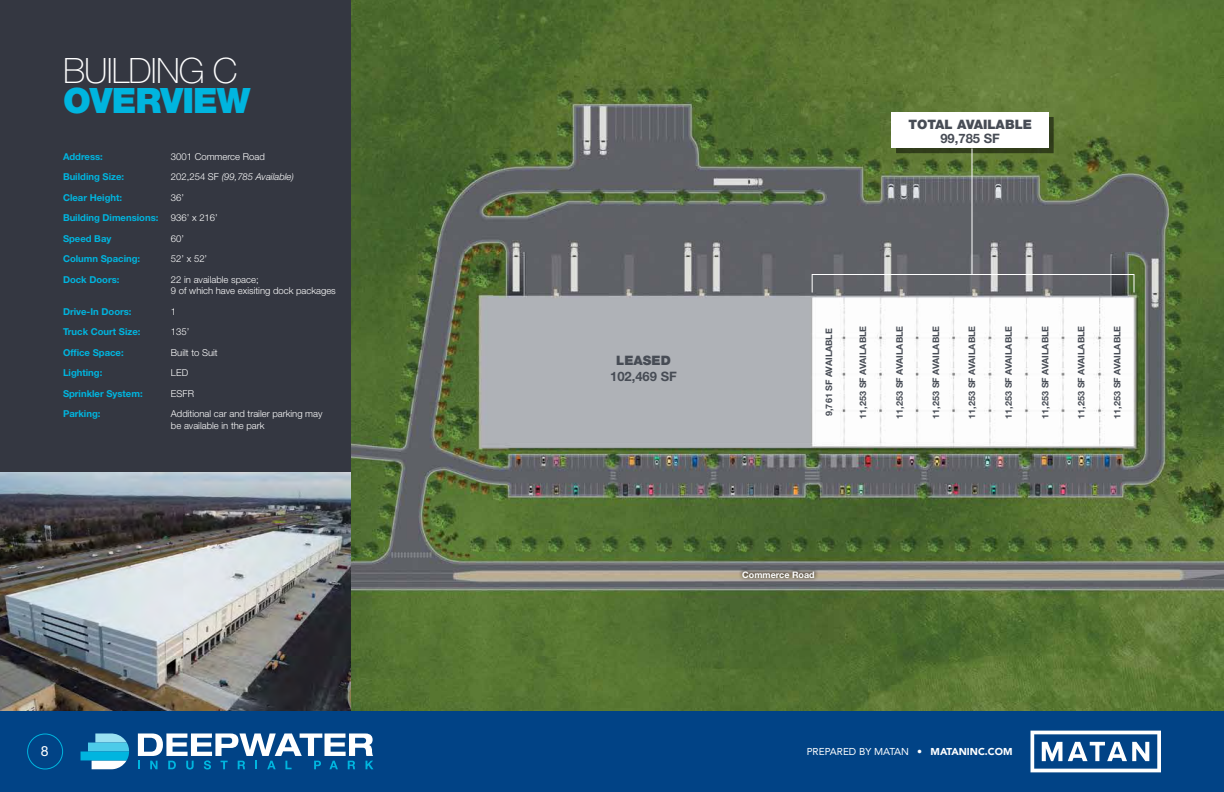
<style>
.page{position:relative;width:1224px;height:792px;background:#fff}
.page>*{position:absolute;margin:0;border:0;box-sizing:border-box;transform-origin:0 0}
.t1{font:100 35px "Helvetica Neue LT Std";letter-spacing:-.025em;color:#fff}
.t2{font:900 35px "Helvetica Neue LT Std";letter-spacing:-.025em;color:#00b5df}
.t3{font:14px "Helvetica Neue LT Std";color:#fff}
.t4{font:900 13px "Helvetica Neue LT Std";color:#474c55}
.t5{font:700 13px "Helvetica Neue LT Std";color:#474c55}
.t6{font:10px "Avenir";color:#fff}
.t7{font:300 9.5px/11.5px "Helvetica Neue LT Std";color:#fff}
.t8{font:700 9.5px "Helvetica Neue LT Std";color:#00b5df}
.t9{font:italic 300 9.5px "Helvetica Neue LT Std";color:#fff}
.t10{font:700 9px "Helvetica Neue LT Std";color:#474c55}
.t11{font:700 9px "Helvetica Neue LT Std";color:#fff}
.s1{font-style:normal}
.s2{font-weight:900}
</style>
<div class="page">
<img style="left:351px;top:0;width:873px;height:711px">
<div style="left:738px;top:567px;width:81px;height:15px;background:#000;opacity:.75"></div>
<div style="left:896px;top:117px;width:157px;height:36px;background:#313e1b"></div>
<div style="left:891px;top:112px;width:158px;height:36px;background:#fff"></div>
<div style="left:812px;top:274px;width:322px;height:19px;border:1px solid #fff"></div>
<hr style="left:972px;top:148px;width:1px;height:126px;background:#fff">
<div style="left:0;top:0;width:351px;height:711px;background:#343741"></div>
<img style="left:0;top:472px;width:351px;height:239px">
<div style="left:0;top:711px;width:1224px;height:81px;background:#014386"></div>
<svg style="left:1030px;top:731px;width:131px;height:41px"></svg>
<svg style="left:81px;top:734px;width:48px;height:35px"></svg>
<svg style="left:138px;top:733px;width:235px;height:37px"></svg>
<div style="left:27px;top:734px;width:36px;height:36px;border:1px solid #00b5df;border-radius:50%"></div>
<h1 class="t1" style="left:63px;top:51px;width:176px">BUILDING C</h1>
<h1 class="t2" style="left:63px;top:80px;width:189px">OVERVIEW</h1>
<p class="t8" style="left:63px;top:151px;width:41px">Address:</p>
<p class="t7" style="left:171px;top:150px;width:95px">3001 Commerce Road</p>
<p class="t8" style="left:63px;top:171px;width:63px">Building Size:</p>
<p class="t9" style="left:171px;top:171px;width:125px"><span class="s1">202,254 SF</span> (99,785 Available)</p>
<p class="t8" style="left:63px;top:192px;width:61px">Clear Height:</p>
<p class="t7" style="left:171px;top:191px;width:15px">36’</p>
<p class="t8" style="left:63px;top:212px;width:97px">Building Dimensions:</p>
<p class="t7" style="left:171px;top:212px;width:48px">936’ x 216’</p>
<p class="t8" style="left:63px;top:233px;width:50px">Speed Bay</p>
<p class="t7" style="left:171px;top:232px;width:15px">60’</p>
<p class="t8" style="left:63px;top:253px;width:79px">Column Spacing:</p>
<p class="t7" style="left:171px;top:253px;width:38px">52’ x 52’</p>
<p class="t8" style="left:63px;top:274px;width:58px">Dock Doors:</p>
<p class="t7" style="left:171px;top:273px;width:166px">22 in available space;<br>9 of which have exisiting dock packages</p>
<p class="t8" style="left:63px;top:306px;width:70px">Drive-In Doors:</p>
<p class="t7" style="left:171px;top:305px;width:7px">1</p>
<p class="t8" style="left:63px;top:326px;width:79px">Truck Court Size:</p>
<p class="t7" style="left:171px;top:326px;width:20px">135’</p>
<p class="t8" style="left:63px;top:347px;width:62px">Office Space:</p>
<p class="t7" style="left:171px;top:346px;width:48px">Built to Suit</p>
<p class="t8" style="left:63px;top:367px;width:41px">Lighting:</p>
<p class="t7" style="left:171px;top:367px;width:19px">LED</p>
<p class="t8" style="left:63px;top:388px;width:81px">Sprinkler System:</p>
<p class="t7" style="left:171px;top:387px;width:25px">ESFR</p>
<p class="t8" style="left:63px;top:408px;width:39px">Parking:</p>
<p class="t7" style="left:171px;top:408px;width:153px">Additional car and trailer parking may be available in the park</p>
<h3 class="t4" style="left:908px;top:117px;width:125px">TOTAL AVAILABLE</h3>
<h3 class="t5" style="left:940px;top:130px;width:61px">99,785 SF</h3>
<h3 class="t4" style="left:616px;top:353px;width:56px">LEASED</h3>
<h3 class="t5" style="left:610px;top:368px;width:68px">102,469 SF</h3>
<p class="t10" style="left:823px;top:416px;width:89px;rotate:-90deg">9,761 SF AVAILABLE</p>
<p class="t10" style="left:857px;top:419px;width:94px;rotate:-90deg">11,253 SF AVAILABLE</p>
<p class="t10" style="left:894px;top:419px;width:94px;rotate:-90deg">11,253 SF AVAILABLE</p>
<p class="t10" style="left:930px;top:419px;width:94px;rotate:-90deg">11,253 SF AVAILABLE</p>
<p class="t10" style="left:966px;top:419px;width:94px;rotate:-90deg">11,253 SF AVAILABLE</p>
<p class="t10" style="left:1003px;top:419px;width:94px;rotate:-90deg">11,253 SF AVAILABLE</p>
<p class="t10" style="left:1040px;top:419px;width:94px;rotate:-90deg">11,253 SF AVAILABLE</p>
<p class="t10" style="left:1076px;top:419px;width:94px;rotate:-90deg">11,253 SF AVAILABLE</p>
<p class="t10" style="left:1112px;top:419px;width:94px;rotate:-90deg">11,253 SF AVAILABLE</p>
<p class="t11" style="left:742px;top:569px;width:74px">Commerce Road</p>
<h2 class="t3" style="left:41px;top:743px;width:9px">8</h2>
<p class="t6" style="left:807px;top:743px;width:207px">PREPARED BY MATAN • <span class="s2">MATANINC.COM</span></p>
</div>
